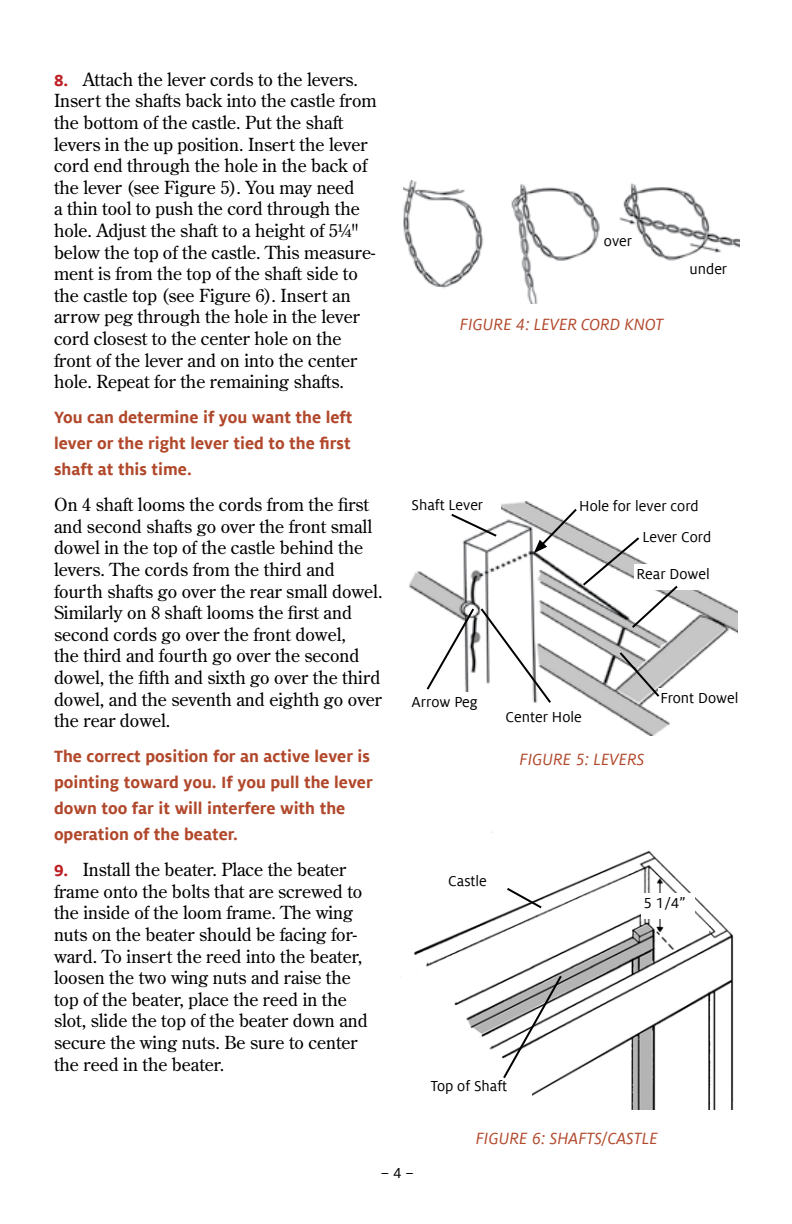
<style>
.page{position:relative;width:792px;height:1224px;background:#fff}
.page>*{position:absolute;margin:0;border:0;box-sizing:border-box;transform-origin:0 0}
.t1{font:18px/21.6px "Century Old Style Std";color:#000}
.t2{font:700 18px/26px "Milo Offc";color:#b1482b;text-align:justify}
.t3{font:italic 18px "Milo Offc";color:#b1482b}
.t4{font:16px "Milo Offc";color:#000}
.s1{font-family:"Milo Offc";font-weight:700;color:#be1f24}
</style>
<div class="page">
<img style="left:414px;top:832px;width:320px;height:277px">
<div style="left:642px;top:893px;width:53px;height:25px;background:#fff"></div>
<div style="left:446px;top:872px;width:75px;height:25px;background:#fff"></div>
<div style="left:429px;top:1076px;width:103px;height:29px;background:#fff"></div>
<svg style="left:505px;top:886px;width:39px;height:24px"></svg>
<svg style="left:501px;top:974px;width:63px;height:106px"></svg>
<img style="left:410px;top:501px;width:328px;height:234px">
<div style="left:640px;top:527px;width:120px;height:24px;background:#fff"></div>
<div style="left:634px;top:564px;width:120px;height:25px;background:#fff"></div>
<div style="left:577px;top:496px;width:170px;height:23px;background:#fff"></div>
<div style="left:410px;top:693px;width:81px;height:31px;background:#fff"></div>
<div style="left:658px;top:688px;width:120px;height:26px;background:#fff"></div>
<div style="left:503px;top:707px;width:99px;height:32px;background:#fff"></div>
<div style="left:410px;top:495px;width:91px;height:23px;background:#fff"></div>
<svg style="left:425px;top:507px;width:255px;height:198px"></svg>
<img style="left:403px;top:181px;width:337px;height:122px">
<p class="t1" style="left:54px;top:68px;width:324px"><span class="s1">8.</span> Attach the lever cords to the levers.<br>Insert the shafts back into the castle from the bottom of the castle. Put the shaft levers in the up position. Insert the lever cord end through the hole in the back of the lever (see Figure 5). You may need<br>a thin tool to push the cord through the hole. Adjust the shaft to a height of 5¼" below the top of the castle. This measure&shy;ment is from the top of the shaft side to the castle top (see Figure 6). Insert an arrow peg through the hole in the lever cord closest to the center hole on the front of the lever and on into the center hole. Repeat for the remaining shafts.</p>
<p class="t2" style="left:54px;top:405px;width:300px">You can determine if you want the left lever or the right lever tied to the first shaft at this time.</p>
<p class="t1" style="left:54px;top:494px;width:330px">On 4 shaft looms the cords from the first and second shafts go over the front small dowel in the top of the castle behind the levers. The cords from the third and fourth shafts go over the rear small dowel.<br>Similarly on 8 shaft looms the first and second cords go over the front dowel,<br>the third and fourth go over the second dowel, the fifth and sixth go over the third dowel, and the seventh and eighth go over the rear dowel.</p>
<p class="t2" style="left:54px;top:744px;width:320px;text-align:left">The correct position for an active lever is pointing toward you. If you pull the lever down too far it will interfere with the operation of the beater.</p>
<p class="t1" style="left:54px;top:859px;width:315px"><span class="s1">9.</span> Install the beater. Place the beater frame onto the bolts that are screwed to the inside of the loom frame. The wing nuts on the beater should be facing for&shy;ward. To insert the reed into the beater, loosen the two wing nuts and raise the top of the beater, place the reed in the slot, slide the top of the beater down and secure the wing nuts. Be sure to center the reed in the beater.</p>
<p class="t4" style="left:604px;top:232px;width:30px">over</p>
<p class="t3" style="left:460px;top:315px;width:205px">FIGURE 4: LEVER CORD KNOT</p>
<p class="t4" style="left:690px;top:261px;width:39px">under</p>
<p class="t4" style="left:412px;top:496px;width:73px">Shaft Lever</p>
<p class="t4" style="left:579px;top:497px;width:121px">Hole for lever cord</p>
<p class="t4" style="left:642px;top:528px;width:70px">Lever Cord</p>
<p class="t4" style="left:636px;top:565px;width:75px">Rear Dowel</p>
<p class="t4" style="left:412px;top:694px;width:68px">Arrow Peg</p>
<p class="t4" style="left:660px;top:689px;width:79px">Front Dowel</p>
<p class="t4" style="left:505px;top:708px;width:78px">Center Hole</p>
<p class="t3" style="left:520px;top:750px;width:126px">FIGURE 5: LEVERS</p>
<p class="t4" style="left:448px;top:873px;width:40px">Castle</p>
<p class="t4" style="left:644px;top:894px;width:44px">5 1/4”</p>
<p class="t4" style="left:431px;top:1077px;width:78px">Top of Shaft</p>
<p class="t3" style="left:476px;top:1128px;width:184px">FIGURE 6: SHAFTS/CASTLE</p>
<p class="t4" style="left:381px;top:1165px;width:34px">– 4 –</p>
</div>
